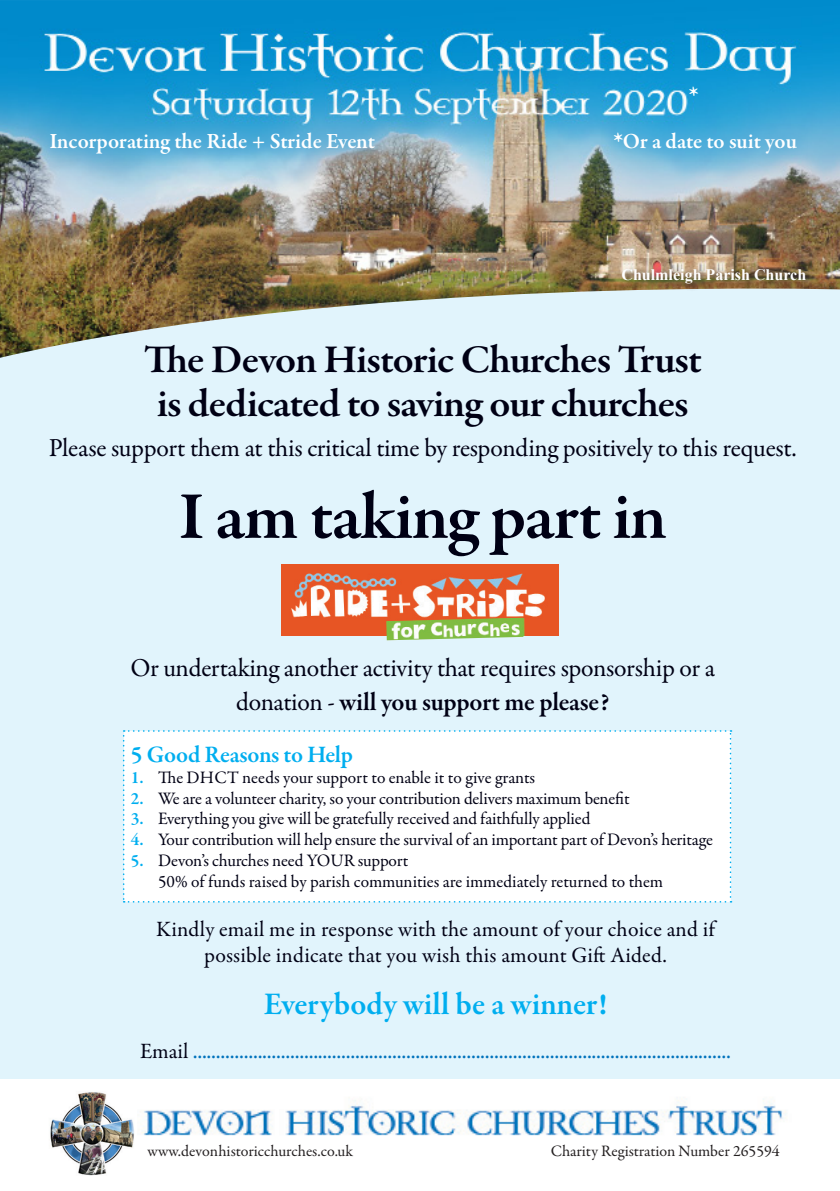
<style>
.page{position:relative;width:840px;height:1191px;background:#fff}
.page>*{position:absolute;margin:0;border:0;box-sizing:border-box;transform-origin:0 0}
.t1{font:600 68px "Garamond Premr Pro";letter-spacing:-.02em;color:#000014;scale:1.04 1}
.t2{font:600 40px "Garamond Premr Pro";letter-spacing:-.025em;color:#000014;scale:1.04 1}
.t3{font:600 32px "Garamond Premr Pro";color:#00aeef}
.t4{font:600 30px "Garamond Premr Pro";color:#fff}
.t5{font:26px "Garamond Premr Pro";letter-spacing:-.015em;color:#000014}
.t6{font:600 26px "Garamond Premr Pro";letter-spacing:-.01em;color:#000014}
.t7{font:24px "Garamond Premr Pro";color:#0072bc}
.t8{font:600 24px "Garamond Premr Pro";letter-spacing:-.01em;color:#00aeef}
.t9{font:22px "Garamond Premr Pro";letter-spacing:.01em;color:#000014}
.t10{font:600 22px "Garamond Premr Pro";letter-spacing:-.005em;color:#fff}
.t11{font:17.6px "Garamond Premr Pro";letter-spacing:-.01em;color:#000014}
.t12{font:16px "Garamond Premr Pro";color:#231f20}
.t13{font:700 16px "Times New Roman";color:#fff}
.s1{font-size:30px}
.s2{font-weight:400}
.s3{font-weight:600;color:#00aeef}
.s4{font-size:22px;color:#000014}
</style>
<div class="page">
<div style="left:0;top:278px;width:839px;height:801px;background:#e1f4fc"></div>
<img style="left:50px;top:1092px;width:84px;height:84px">
<img style="left:140px;top:1100px;width:646px;height:36px">
<img style="left:0;top:0;width:839px;height:358px">
<div style="left:619px;top:266px;width:195px;height:26px;background:#231f20;opacity:.75"></div>
<svg style="left:33px;top:115px;width:774px;height:51px;background:#68afcf"></svg>
<img style="left:281px;top:565px;width:277px;height:70px">
<img style="left:386px;top:617px;width:137px;height:23px">
<div style="left:123px;top:730px;width:608px;height:172px;background:#fff"></div>
<p class="t4" style="left:688px;top:79px;width:11px">*</p>
<p class="t10" style="left:49px;top:128px;width:327px">Incorporating the Ride + Stride Event</p>
<p class="t10" style="left:612px;top:128px;width:185px"><span class="s1">*</span>Or a date to suit you</p>
<p class="t13" style="left:621px;top:264px;width:186px">Chulmleigh Parish Church</p>
<p class="t2" style="left:144px;top:335px;width:538px">The Devon Historic Churches Trust</p>
<p class="t2" style="left:157px;top:379px;width:512px">is dedicated to saving our churches</p>
<p class="t5" style="left:49px;top:432px;width:749px">Please support them at this critical time by responding positively to this request.</p>
<p class="t1" style="left:178px;top:475px;width:471px">I am taking part in</p>
<p class="t5" style="left:130px;top:652px;width:586px">Or undertaking another activity that requires sponsorship or a</p>
<p class="t6" style="left:236px;top:686px;width:374px"><span class="s2">donation -</span> will you support me please?</p>
<p class="t8" style="left:131px;top:740px;width:223px">5 Good Reasons to Help</p>
<p class="t11" style="left:131px;top:766px;width:405px"><span class="s3">1.</span> The DHCT needs your support to enable it to give grants</p>
<p class="t11" style="left:131px;top:787px;width:500px"><span class="s3">2.</span> We are a volunteer charity, so your contribution delivers maximum benefit</p>
<p class="t11" style="left:131px;top:808px;width:461px"><span class="s3">3.</span> Everything you give will be gratefully received and faithfully applied</p>
<p class="t11" style="left:131px;top:829px;width:583px"><span class="s3">4.</span> Your contribution will help ensure the survival of an important part of Devon’s heritage</p>
<p class="t11" style="left:131px;top:849px;width:279px"><span class="s3">5.</span> Devon’s churches need YOUR support</p>
<p class="t11" style="left:158px;top:870px;width:506px">50% of funds raised by parish communities are immediately returned to them</p>
<p class="t9" style="left:156px;top:915px;width:559px">Kindly email me in response with the amount of your choice and if</p>
<p class="t9" style="left:204px;top:941px;width:464px">possible indicate that you wish this amount Gift Aided.</p>
<p class="t3" style="left:264px;top:984px;width:344px">Everybody will be a winner!</p>
<p class="t7" style="left:140px;top:1035px;width:592px"><span class="s4">Email</span> ....................................................................................................................</p>
<p class="t12" style="left:147px;top:1140px;width:207px">www.devonhistoricchurches.co.uk</p>
<p class="t12" style="left:550px;top:1140px;width:230px">Charity Registration Number 265594</p>
</div>
